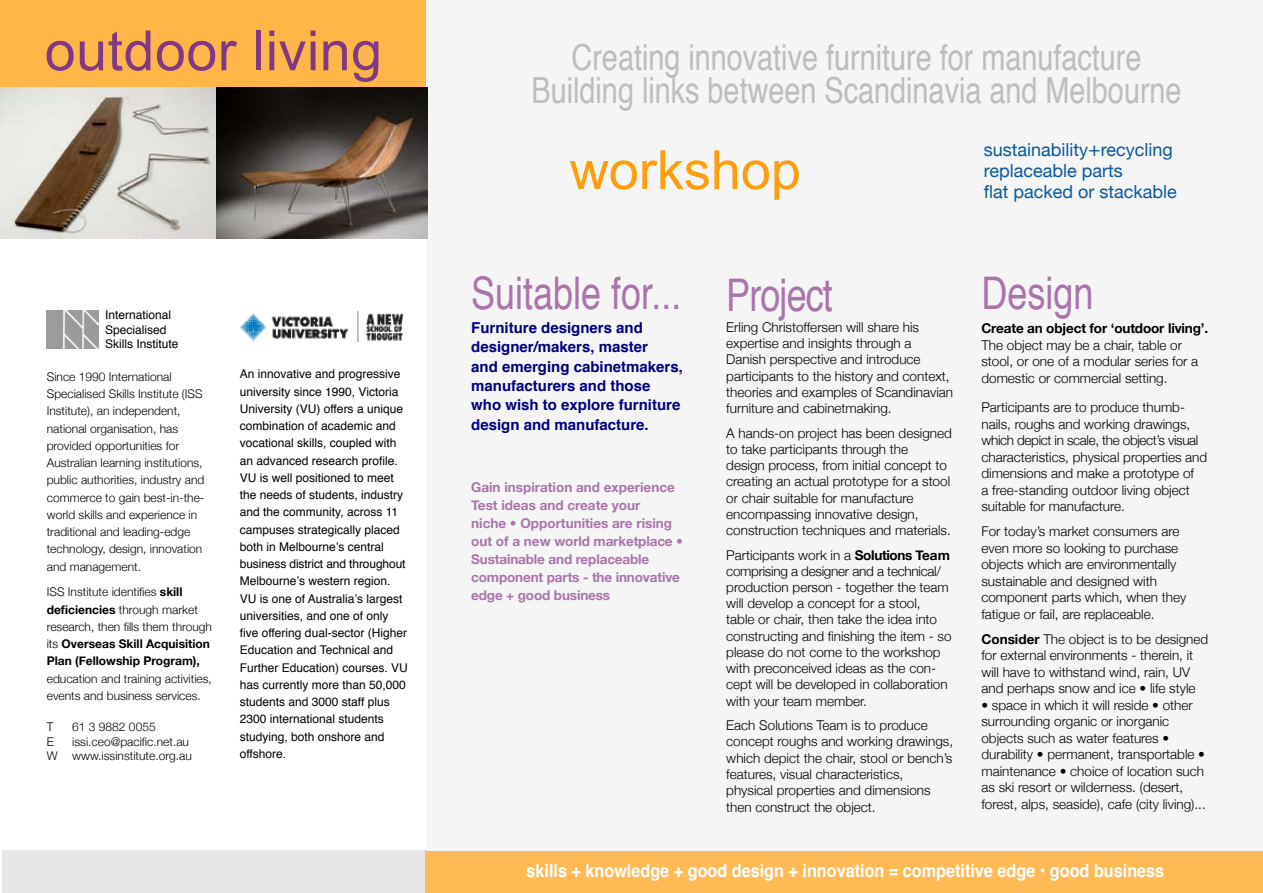
<style>
.page{position:relative;width:1263px;height:893px;background:#fff}
.page>*{position:absolute;margin:0;border:0;box-sizing:border-box;transform-origin:0 0}
.t1{font:55.5px "Arial";letter-spacing:.01em;color:#823884}
.t2{font:54px "Arial";color:#ff9d0c}
.t3{font:45px "Helvetica";color:#a874a9;scale:.8 1}
.t4{font:45px "Helvetica";letter-spacing:-.025em;color:#a874a9;scale:.8 1}
.t5{font:36px/33px "Helvetica";color:#bcbdc0;text-align:center;scale:.8 1}
.t6{font:700 18px "Helvetica";color:#fff;scale:.9 1}
.t7{font:18px/21px "Helvetica Neue";color:#0859a0}
.t8{font:700 15px/19.4px "Helvetica";color:#000080}
.t9{font:300 13.5px/16.2px "Helvetica Neue";color:#000}
.t10{font:700 13.5px/18px "Helvetica Neue";letter-spacing:-.01em;color:#a874a9}
.t11{font:700 13.5px "Helvetica Neue";letter-spacing:-.01em;color:#000}
.t12{font:12px/17.2px "Helvetica";color:#000}
.t13{font:300 12px/17.2px "Helvetica Neue";color:#000}
.s1{font-weight:700}
.s2{font-size:21px}
</style>
<div class="page">
<div style="left:2px;top:850px;width:423px;height:43px;background:#e6e7e8"></div>
<div style="left:425px;top:850px;width:838px;height:43px;background:#ffba55"></div>
<div style="left:0;top:0;width:427px;height:87px;background:#ffb649"></div>
<div style="left:427px;top:0;width:836px;height:850px;background:#f5f5f6"></div>
<img style="left:0;top:87px;width:427px;height:151px">
<img style="left:47px;top:311px;width:52px;height:37px">
<img style="left:241px;top:312px;width:162px;height:30px">
<h1 class="t1" style="left:45px;top:14px;width:339px">outdoor living</h1>
<p class="t12" style="left:105px;top:308px;width:75px;line-height:14.2px">International<br>Specialised<br>Skills Institute</p>
<p class="t13" style="left:47px;top:368px;width:159px">Since 1990 International<br>Specialised Skills Institute (ISS<br>Institute), an independent, national organisation, has provided opportunities for<br>Australian learning institutions, public authorities, industry and commerce to gain best-in-the&shy;world skills and experience in traditional and leading-edge technology, design, innovation and management.</p>
<p class="t13" style="left:47px;top:583px;width:167px">ISS Institute identifies <span class="s1">skill deficiencies</span> through market research, then fills them through its <span class="s1">Overseas Skill Acquisition<br>Plan (Fellowship Program),</span></p>
<p class="t13" style="left:47px;top:669px;width:167px">education and training activities, events and business services.</p>
<p class="t13" style="left:47px;top:718px;width:8px">T</p>
<p class="t13" style="left:72px;top:718px;width:85px">61 3 9882 0055</p>
<p class="t13" style="left:47px;top:733px;width:9px">E</p>
<p class="t13" style="left:47px;top:734px;width:147px;line-height:14.4px;text-align:right">issi.ceo@pacific.net.au<br>W www.issinstitute.org.au</p>
<p class="t12" style="left:240px;top:366px;width:170px">An innovative and progressive university since 1990, Victoria<br>University (VU) offers a unique combination of academic and vocational skills, coupled with an advanced research profile.<br>VU is well positioned to meet the needs of students, industry and the community, across 11 campuses strategically placed both in Melbourne’s central business district and throughout<br>Melbourne’s western region.<br>VU is one of Australia’s largest universities, and one of only five offering dual-sector (Higher<br>Education and Technical and<br>Further Education) courses. VU has currently more than 50,000 students and 3000 staff plus<br>2300 international students studying, both onshore and offshore.</p>
<h3 class="t5" style="left:531px;top:41px;width:814px">Creating innovative furniture for manufacture<br>Building links between Scandinavia and Melbourne</h3>
<h2 class="t2" style="left:570px;top:135px;width:233px">workshop</h2>
<h3 class="t7" style="left:984px;top:139px;width:195px">sustainability<span class="s2">+</span>recycling replaceable parts<br>flat packed or stackable</h3>
<h3 class="t3" style="left:471px;top:259px;width:264px">Suitable for...</h3>
<p class="t8" style="left:471px;top:318px;width:213px">Furniture designers and designer/makers, master<br>and emerging cabinetmakers, manufacturers and those who wish to explore furniture design and manufacture.</p>
<p class="t10" style="left:471px;top:478px;width:213px">Gain inspiration and experience<br>Test ideas and create your<br>niche • Opportunities are rising out of a new world marketplace •<br>Sustainable and replaceable component parts - the innovative edge + good business</p>
<h3 class="t4" style="left:726px;top:260px;width:135px">Project</h3>
<p class="t9" style="left:726px;top:319px;width:228px">Erling Christoffersen will share his expertise and insights through a Danish perspective and introduce participants to the history and context, theories and examples of Scandinavian furniture and cabinetmaking.</p>
<p class="t9" style="left:726px;top:425px;width:227px">A hands-on project has been designed to take participants through the<br>design process, from initial concept to creating an actual prototype for a stool or chair suitable for manufacture encompassing innovative design, construction techniques and materials.</p>
<p class="t9" style="left:726px;top:546px;width:227px">Participants work in a <span class="s1">Solutions Team </span>comprising a designer and a technical/ production person - together the team will develop a concept for a stool, table or chair, then take the idea into constructing and finishing the item - so please do not come to the workshop with preconceived ideas as the con&shy;cept will be developed in collaboration with your team member.</p>
<p class="t9" style="left:726px;top:717px;width:228px">Each Solutions Team is to produce concept roughs and working drawings, which depict the chair, stool or bench’s features, visual characteristics, physical properties and dimensions then construct the object.</p>
<h3 class="t3" style="left:981px;top:259px;width:142px">Design</h3>
<p class="t11" style="left:981px;top:320px;width:228px">Create an object for ‘outdoor living’.</p>
<p class="t9" style="left:981px;top:336px;width:218px">The object may be a chair, table or stool, or one of a modular series for a domestic or commercial setting.</p>
<p class="t9" style="left:981px;top:399px;width:227px">Participants are to produce thumb&shy;nails, roughs and working drawings, which depict in scale, the object’s visual characteristics, physical properties and dimensions and make a prototype of<br>a free-standing outdoor living object suitable for manufacture.</p>
<p class="t9" style="left:981px;top:523px;width:206px">For today’s market consumers are even more so looking to purchase objects which are environmentally sustainable and designed with component parts which, when they fatigue or fail, are replaceable.</p>
<p class="t9" style="left:981px;top:630px;width:228px"><span class="s1">Consider</span> The object is to be designed for external environments - therein, it will have to withstand wind, rain, UV and perhaps snow and ice • life style</p>
<p class="t9" style="left:981px;top:696px;width:226px">• space in which it will reside • other surrounding organic or inorganic objects such as water features • durability • permanent, transportable • maintenance • choice of location such as ski resort or wilderness. (desert, forest, alps, seaside), cafe (city living)...</p>
<h3 class="t6" style="left:526px;top:856px;width:710px">skills + knowledge + good design + innovation = competitive edge • good business</h3>
</div>
